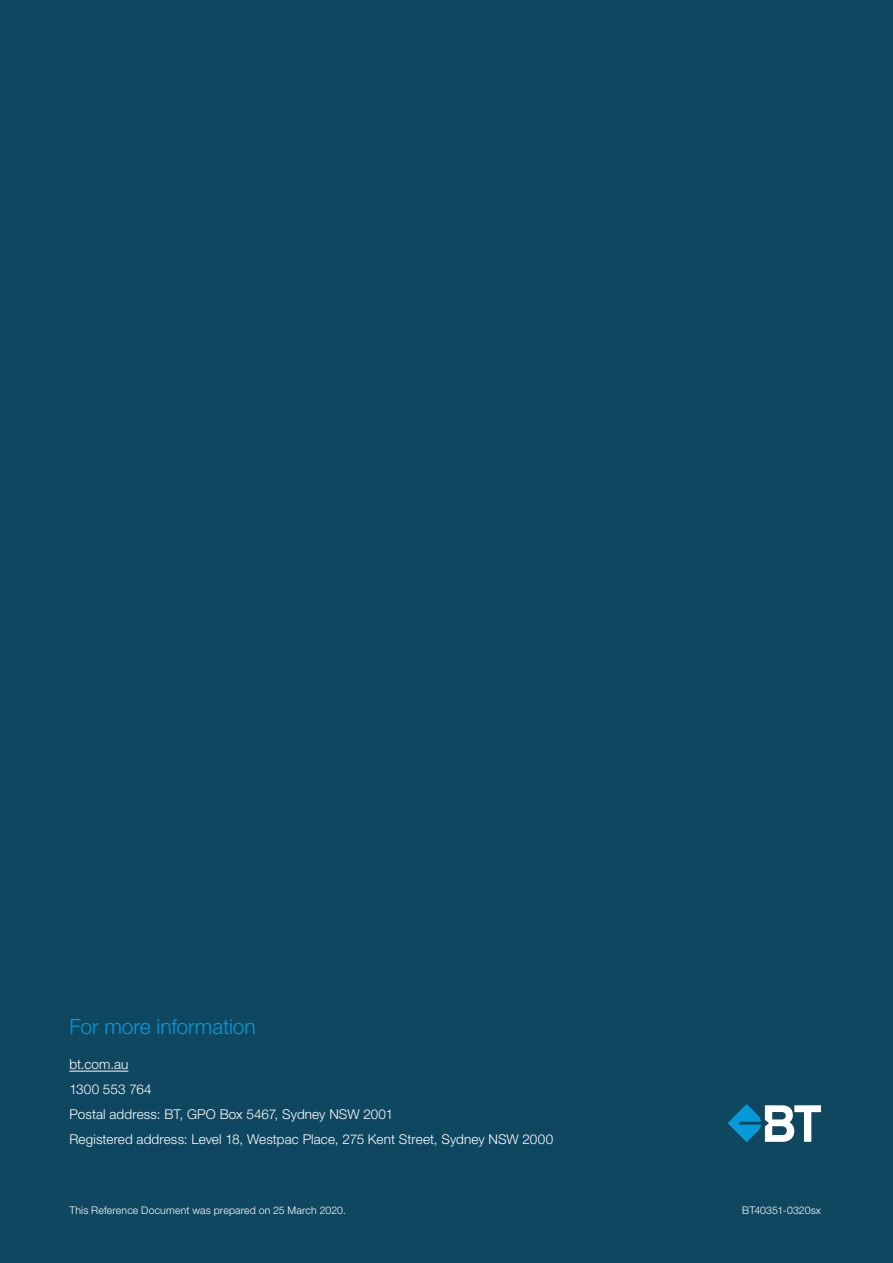
<style>
.page{position:relative;width:893px;height:1263px;background:#0f4660}
.page>*{position:absolute;margin:0;border:0;box-sizing:border-box;transform-origin:0 0}
.t1{font:300 21px "Helvetica Neue LT Std";letter-spacing:-.005em;color:#069ad9}
.t2{font:300 13.5px/25px "Helvetica Neue LT Std";letter-spacing:.005em;color:#fff}
.t3{font:300 10.5px "Helvetica Neue LT Std";letter-spacing:.015em;color:#fff}
</style>
<div class="page">
<hr style="left:69px;top:1071px;width:59px;height:1px;background:#fff">
<svg style="left:727px;top:1104px;width:94px;height:38px"></svg>
<h1 class="t1" style="left:69px;top:1014px;width:188px">For more information</h1>
<p class="t2" style="left:69px;top:1051px;width:485px">bt.com.au<br>1300 553 764<br>Postal address: BT, GPO Box 5467, Sydney NSW 2001<br>Registered address: Level 18, Westpac Place, 275 Kent Street, Sydney NSW 2000</p>
<p class="t3" style="left:69px;top:1204px;width:278px">This Reference Document was prepared on 25 March 2020.</p>
<p class="t3" style="left:742px;top:1204px;width:80px">BT40351-0320sx</p>
</div>
